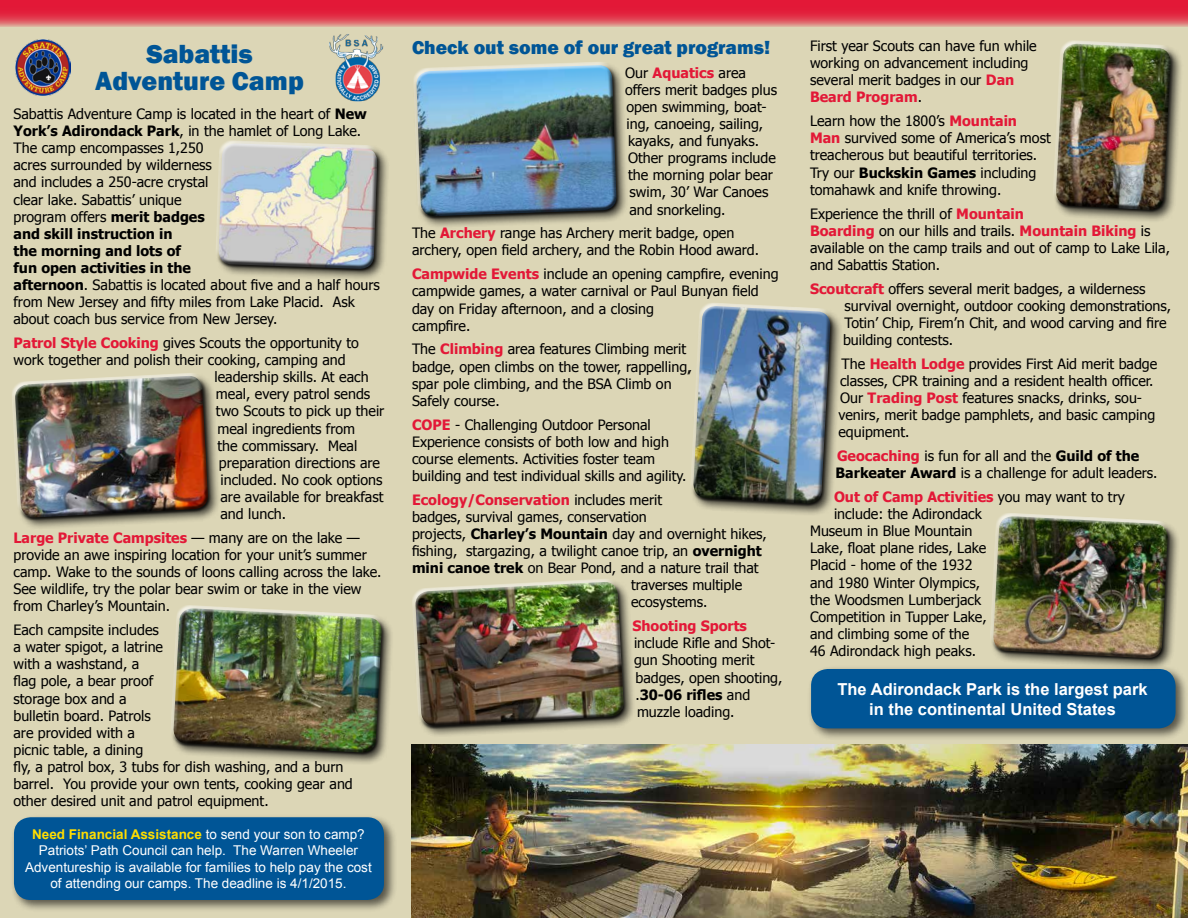
<style>
.page{position:relative;width:1188px;height:918px;background:#dcd6b6}
.page>*{position:absolute;margin:0;border:0;box-sizing:border-box;transform-origin:0 0}
.t1{font:800 27px/27px "Franklin Gothic";color:#005596;text-align:center}
.t2{font:800 19.5px "Franklin Gothic";color:#005596}
.t3{font:700 16.5px/19.8px "Arial";color:#fff;text-align:center}
.t4{font:14.25px/17.1px "Tahoma";color:#000}
.t5{font:700 14.25px "Tahoma";color:#e31837}
.t6{font:13.5px/16.2px "Arial";color:#fff;text-align:center}
.s1{font-weight:700;color:#e31837}
.s2{font-weight:700}
.s3{font-weight:400;color:#000}
.s4{font-weight:700;color:#fd0}
</style>
<div class="page">
<svg style="left:0;top:0;width:1188px;height:27px;background:#e13b4e"></svg>
<div style="left:11px;top:814px;width:386px;height:99px;background:#000;opacity:.6"></div>
<div style="left:14px;top:817px;width:370px;height:83px;background:#005596;border-radius:17px"></div>
<div style="left:808px;top:666px;width:380px;height:76px;background:#000;opacity:.6"></div>
<div style="left:811px;top:669px;width:365px;height:59px;background:#005596;border-radius:17px"></div>
<img style="left:329px;top:34px;width:55px;height:68px">
<div style="left:215px;top:140px;width:175px;height:142px;background:#000;opacity:.75"></div>
<img style="left:215px;top:140px;width:166px;height:133px">
<div style="left:1053px;top:41px;width:130px;height:182px;background:#000;opacity:.75"></div>
<img style="left:1053px;top:40px;width:122px;height:174px">
<img style="left:15px;top:40px;width:56px;height:55px">
<img style="left:412px;top:744px;width:776px;height:174px">
<div style="left:12px;top:373px;width:209px;height:157px;background:#000;opacity:.75"></div>
<img style="left:12px;top:373px;width:201px;height:149px">
<div style="left:171px;top:605px;width:223px;height:160px;background:#000;opacity:.75"></div>
<img style="left:171px;top:605px;width:215px;height:152px">
<div style="left:690px;top:303px;width:153px;height:213px;background:#000;opacity:.75"></div>
<img style="left:690px;top:303px;width:145px;height:205px">
<div style="left:413px;top:62px;width:216px;height:167px;background:#000;opacity:.75"></div>
<img style="left:413px;top:62px;width:208px;height:159px">
<div style="left:990px;top:513px;width:190px;height:158px;background:#000;opacity:.75"></div>
<img style="left:990px;top:513px;width:182px;height:150px">
<div style="left:412px;top:579px;width:224px;height:159px;background:#000;opacity:.75"></div>
<img style="left:412px;top:579px;width:216px;height:151px">
<h1 class="t1" style="left:95px;top:40px;width:210px">Sabattis<br>Adventure Camp</h1>
<p class="t4" style="left:810px;top:37px;width:228px">First year Scouts can have fun while working on advancement including several merit badges in our <span class="s1">Dan<br>Beard Program</span>.</p>
<p class="t4" style="left:810px;top:112px;width:242px">Learn how the 1800’s <span class="s1">Mountain Man</span> survived some of America’s most treacherous but beautiful territories.<br>Try our <span class="s2">Buckskin Games</span> including tomahawk and knife throwing.</p>
<p class="t4" style="left:810px;top:204px;width:362px">Experience the thrill of <span class="s1">Mountain<br>Boarding</span> on our hills and trails. <span class="s1">Mountain Biking</span> is available on the camp trails and out of camp to Lake Lila, and Sabattis Station.</p>
<p class="t4" style="left:843px;top:279px;width:330px;text-indent:-33px"><span class="s1">Scoutcraft</span> offers several merit badges, a wilderness survival overnight, outdoor cooking demonstrations, Totin’ Chip, Firem’n Chit, and wood carving and fire building contests.</p>
<p class="t4" style="left:838px;top:354px;width:320px">The <span class="s1">Health Lodge</span> provides First Aid merit badge classes, CPR training and a resident health officer.<br>Our <span class="s1">Trading Post</span> features snacks, drinks, sou&shy;venirs, merit badge pamphlets, and basic camping equipment.</p>
<p class="t4" style="left:836px;top:447px;width:324px"><span class="s1">Geocaching</span> is fun for all and the <span class="s2">Guild of the<br>Barkeater Award</span> is a challenge for adult leaders.</p>
<p class="t5" style="left:834px;top:487px;width:292px">Out of Camp Activities <span class="s3">you may want to try</span></p>
<p class="t4" style="left:834px;top:505px;width:149px">include: the Adirondack</p>
<p class="t4" style="left:810px;top:522px;width:164px">Museum in Blue Mountain</p>
<p class="t4" style="left:810px;top:539px;width:178px">Lake, float plane rides, Lake</p>
<p class="t4" style="left:810px;top:556px;width:164px">Placid - home of the 1932</p>
<p class="t4" style="left:810px;top:573px;width:172px">and 1980 Winter Olympics,</p>
<p class="t4" style="left:810px;top:590px;width:173px">the Woodsmen Lumberjack</p>
<p class="t4" style="left:810px;top:607px;width:178px">Competition in Tupper Lake,</p>
<p class="t4" style="left:810px;top:624px;width:161px">and climbing some of the</p>
<p class="t4" style="left:810px;top:642px;width:168px">46 Adirondack high peaks.</p>
<h2 class="t2" style="left:412px;top:35px;width:360px">Check out some of our great programs!</h2>
<p class="t5" style="left:625px;top:63px;width:123px"><span class="s3">Our</span> Aquatics <span class="s3">area</span></p>
<p class="t4" style="left:625px;top:80px;width:154px">offers merit badges plus</p>
<p class="t4" style="left:627px;top:98px;width:142px">open swimming, boat-</p>
<p class="t4" style="left:627px;top:115px;width:138px">ing, canoeing, sailing,</p>
<p class="t4" style="left:628px;top:132px;width:133px">kayaks, and funyaks.</p>
<p class="t4" style="left:628px;top:149px;width:149px">Other programs include</p>
<p class="t4" style="left:628px;top:166px;width:146px">the morning polar bear</p>
<p class="t4" style="left:630px;top:183px;width:140px">swim, 30’ War Canoes</p>
<p class="t4" style="left:630px;top:200px;width:98px">and snorkeling.</p>
<p class="t4" style="left:412px;top:224px;width:349px">The <span class="s1">Archery</span> range has Archery merit badge, open archery, open field archery, and the Robin Hood award.</p>
<p class="t4" style="left:412px;top:265px;width:368px"><span class="s1">Campwide Events</span> include an opening campfire, evening campwide games, a water carnival or Paul Bunyan field day on Friday afternoon, and a closing<br>campfire.</p>
<p class="t4" style="left:412px;top:340px;width:281px">The <span class="s1">Climbing</span> area features Climbing merit badge, open climbs on the tower, rappelling, spar pole climbing, and the BSA Climb on Safely course.</p>
<p class="t4" style="left:412px;top:415px;width:276px"><span class="s1">COPE</span> - Challenging Outdoor Personal Experience consists of both low and high course elements. Activities foster team building and test individual skills and agility.</p>
<p class="t5" style="left:412px;top:490px;width:252px">Ecology/Conservation <span class="s3">includes merit</span></p>
<p class="t4" style="left:412px;top:507px;width:236px">badges, survival games, conservation</p>
<p class="t4" style="left:412px;top:525px;width:356px">projects, <span class="s2">Charley’s Mountain</span> day and overnight hikes,</p>
<p class="t4" style="left:412px;top:542px;width:351px">fishing, stargazing, a twilight canoe trip, an <span class="s2">overnight</span></p>
<p class="t4" style="left:412px;top:559px;width:348px"><span class="s2">mini canoe trek</span> on Bear Pond, and a nature trail that</p>
<p class="t4" style="left:631px;top:576px;width:113px">traverses multiple</p>
<p class="t4" style="left:631px;top:593px;width:78px">ecosystems.</p>
<p class="t5" style="left:633px;top:616px;width:116px">Shooting Sports</p>
<p class="t4" style="left:634px;top:634px;width:150px">include Rifle and Shot&shy;gun Shooting merit badges, open shooting, .<span class="s2">30-06 rifles</span> and muzzle loading.</p>
<p class="t4" style="left:14px;top:105px;width:368px">Sabattis Adventure Camp is located in the heart of <span class="s2">New York’s Adirondack Park</span>, in the hamlet of Long Lake.<br>The camp encompasses 1,250<br>acres surrounded by wilderness<br>and includes a 250-acre crystal<br>clear lake. Sabattis’ unique<br>program offers <span class="s2">merit badges<br>and skill instruction in<br>the morning and lots of<br>fun open activities in the<br>afternoon</span>. Sabattis is located about five and a half hours from New Jersey and fifty miles from Lake Placid. Ask about coach bus service from New Jersey.</p>
<p class="t4" style="left:14px;top:334px;width:347px"><span class="s1">Patrol Style Cooking</span> gives Scouts the opportunity to</p>
<p class="t4" style="left:14px;top:351px;width:334px">work together and polish their cooking, camping and</p>
<p class="t4" style="left:214px;top:368px;width:156px">leadership skills. At each</p>
<p class="t4" style="left:216px;top:385px;width:156px">meal, every patrol sends</p>
<p class="t4" style="left:216px;top:402px;width:170px">two Scouts to pick up their</p>
<p class="t4" style="left:217px;top:419px;width:139px">meal ingredients from</p>
<p class="t4" style="left:217px;top:436px;width:141px">the commissary. Meal</p>
<p class="t4" style="left:219px;top:453px;width:163px">preparation directions are</p>
<p class="t4" style="left:220px;top:470px;width:164px">included. No cook options</p>
<p class="t4" style="left:220px;top:488px;width:164px">are available for breakfast</p>
<p class="t4" style="left:220px;top:505px;width:67px">and lunch.</p>
<p class="t4" style="left:13px;top:529px;width:370px"><span class="s1">Large Private Campsites</span> — many are on the lake — provide an awe inspiring location for your unit’s summer camp. Wake to the sounds of loons calling across the lake.<br>See wildlife, try the polar bear swim or take in the view from Charley’s Mountain.</p>
<p class="t4" style="left:13px;top:621px;width:341px">Each campsite includes<br>a water spigot, a latrine<br>with a washstand, a<br>flag pole, a bear proof<br>storage box and a<br>bulletin board. Patrols<br>are provided with a<br>picnic table, a dining<br>fly, a patrol box, 3 tubs for dish washing, and a burn barrel. You provide your own tents, cooking gear and other desired unit and patrol equipment.</p>
<p class="t6" style="left:25px;top:827px;width:348px"><span class="s4">Need Financial Assistance</span> to send your son to camp?<br>Patriots’ Path Council can help. The Warren Wheeler Adventureship is available for families to help pay the cost of attending our camps. The deadline is 4/1/2015.</p>
<p class="t3" style="left:837px;top:680px;width:312px">The Adirondack Park is the largest park in the continental United States</p>
</div>
